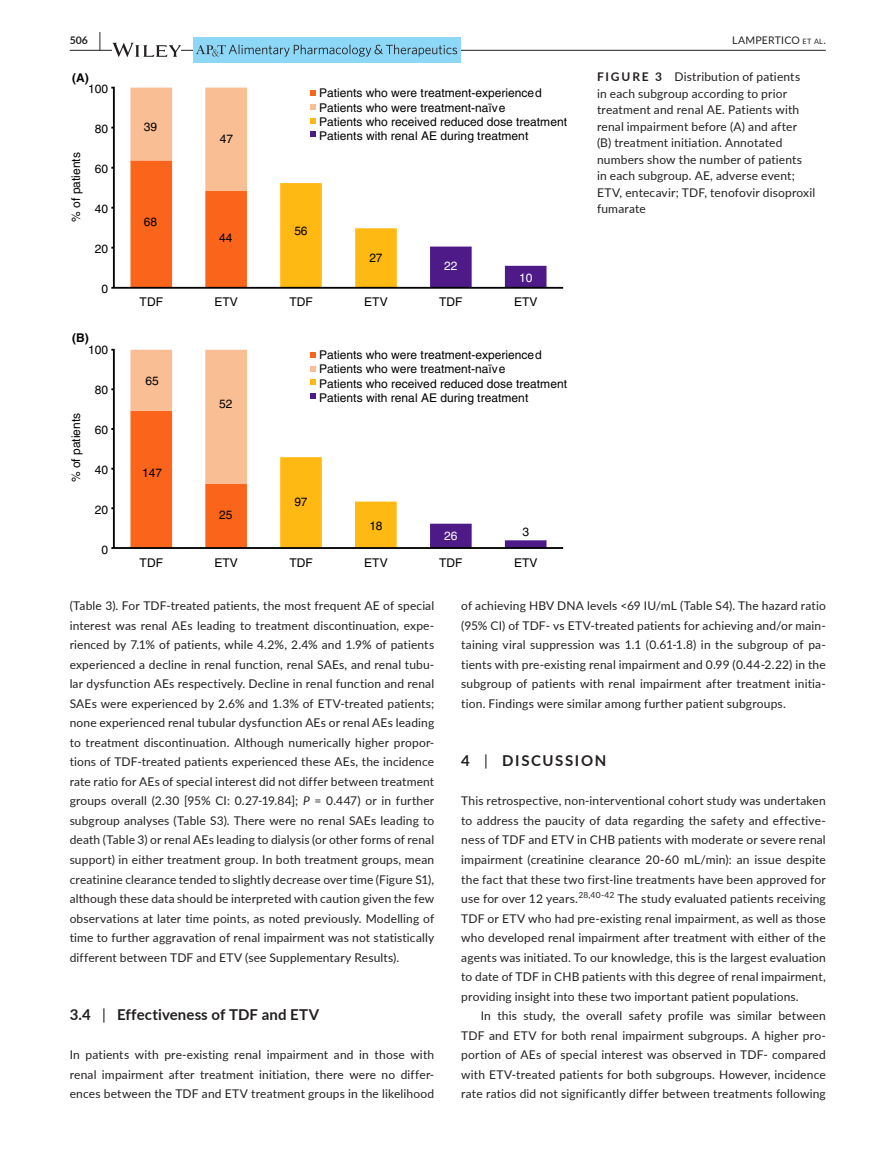
<style>
.page{position:relative;width:893px;height:1174px;background:#fff}
.page>*{position:absolute;margin:0;border:0;box-sizing:border-box;transform-origin:0 0}
.t1{font:700 15px "Lato";letter-spacing:.01em;color:#231f20}
.t2{font:700 15px "Lato";letter-spacing:.11em;color:#231f20}
.t3{font:12px/19.5px "Lato";letter-spacing:.015em;color:#231f20;text-align:justify}
.t4{font:12px/14.4px "Helvetica";color:#010101}
.t5{font:700 12px "Helvetica";color:#010101}
.t6{font:12px "Helvetica";color:#fff}
.t7{font:10.5px "Lato";letter-spacing:.015em;color:#231f20}
.t8{font:700 10.5px "Lato";color:#231f20}
.s1{font-size:19.5px}
.s2{font-size:7.35px}
.s3{font-weight:700}
.s4{font-style:italic}
.s5{font-weight:400}
</style>
<div class="page">
<hr style="left:70px;top:50px;width:756px;height:1px;background:#231f20">
<svg style="left:112px;top:43px;width:69px;height:14px"></svg>
<div style="left:193px;top:38px;width:267px;height:25px;background:#8dd7f7"></div>
<svg style="left:196px;top:44px;width:261px;height:13px"></svg>
<svg style="left:310px;top:91px;width:6px;height:5px"></svg>
<svg style="left:310px;top:104px;width:6px;height:5px"></svg>
<svg style="left:310px;top:118px;width:6px;height:5px"></svg>
<svg style="left:310px;top:131px;width:6px;height:5px"></svg>
<svg style="left:130px;top:88px;width:117px;height:199px"></svg>
<svg style="left:280px;top:183px;width:117px;height:104px"></svg>
<svg style="left:430px;top:246px;width:116px;height:41px"></svg>
<svg style="left:111px;top:86px;width:5px;height:203px"></svg>
<hr style="left:114px;top:287px;width:449px;height:2px;background:#000">
<svg style="left:310px;top:352px;width:6px;height:5px"></svg>
<svg style="left:310px;top:366px;width:6px;height:5px"></svg>
<svg style="left:310px;top:380px;width:6px;height:5px"></svg>
<svg style="left:310px;top:393px;width:6px;height:5px"></svg>
<svg style="left:130px;top:350px;width:117px;height:197px"></svg>
<svg style="left:280px;top:457px;width:117px;height:90px"></svg>
<svg style="left:430px;top:523px;width:116px;height:24px"></svg>
<svg style="left:111px;top:348px;width:4px;height:201px"></svg>
<hr style="left:114px;top:547px;width:449px;height:2px;background:#000">
<p class="t8" style="left:70px;top:33px;width:33px">506 <span class="s1">|</span></p>
<p class="t7" style="left:732px;top:33px;width:95px">LAMPERTICO <span class="s2">et al</span>.</p>
<p class="t5" style="left:72px;top:70px;width:18px">(A)</p>
<p class="t4" style="left:88px;top:82px;width:22px">100</p>
<p class="t4" style="left:95px;top:122px;width:15px">80</p>
<p class="t4" style="left:95px;top:162px;width:15px">60</p>
<p class="t4" style="left:95px;top:202px;width:15px">40</p>
<p class="t4" style="left:95px;top:242px;width:15px">20</p>
<p class="t4" style="left:102px;top:282px;width:8px">0</p>
<p class="t4" style="left:69px;top:222px;width:71px;rotate:-90deg">% of patients</p>
<p class="t5" style="left:72px;top:331px;width:18px">(B)</p>
<p class="t4" style="left:88px;top:342px;width:22px">100</p>
<p class="t4" style="left:95px;top:382px;width:15px">80</p>
<p class="t4" style="left:95px;top:422px;width:15px">60</p>
<p class="t4" style="left:95px;top:462px;width:15px">40</p>
<p class="t4" style="left:95px;top:502px;width:15px">20</p>
<p class="t4" style="left:102px;top:542px;width:8px">0</p>
<p class="t4" style="left:69px;top:482px;width:71px;rotate:-90deg">% of patients</p>
<p class="t4" style="left:144px;top:120px;width:15px">39</p>
<p class="t4" style="left:144px;top:215px;width:15px">68</p>
<p class="t4" style="left:220px;top:132px;width:15px">47</p>
<p class="t4" style="left:219px;top:231px;width:15px">44</p>
<p class="t4" style="left:319px;top:86px;width:249px">Patients who were treatment-experienced Patients who were treatment-naïve<br>Patients who received reduced dose treatment Patients with renal AE during treatment</p>
<p class="t4" style="left:294px;top:224px;width:15px">56</p>
<p class="t4" style="left:369px;top:251px;width:15px">27</p>
<p class="t6" style="left:444px;top:259px;width:15px">22</p>
<p class="t6" style="left:519px;top:270px;width:15px">10</p>
<p class="t4" style="left:140px;top:295px;width:25px">TDF</p>
<p class="t4" style="left:214px;top:295px;width:25px">ETV</p>
<p class="t4" style="left:289px;top:295px;width:25px">TDF</p>
<p class="t4" style="left:364px;top:295px;width:25px">ETV</p>
<p class="t4" style="left:439px;top:295px;width:25px">TDF</p>
<p class="t4" style="left:514px;top:295px;width:25px">ETV</p>
<p class="t4" style="left:145px;top:373px;width:15px">65</p>
<p class="t4" style="left:142px;top:465px;width:21px">147</p>
<p class="t4" style="left:219px;top:397px;width:15px">52</p>
<p class="t4" style="left:219px;top:508px;width:15px">25</p>
<p class="t4" style="left:319px;top:347px;width:249px">Patients who were treatment-experienced Patients who were treatment-naïve<br>Patients who received reduced dose treatment Patients with renal AE during treatment</p>
<p class="t4" style="left:294px;top:494px;width:15px">97</p>
<p class="t4" style="left:369px;top:518px;width:15px">18</p>
<p class="t6" style="left:444px;top:529px;width:15px">26</p>
<p class="t4" style="left:522px;top:525px;width:8px">3</p>
<p class="t4" style="left:140px;top:555px;width:25px">TDF</p>
<p class="t4" style="left:214px;top:555px;width:25px">ETV</p>
<p class="t4" style="left:289px;top:555px;width:25px">TDF</p>
<p class="t4" style="left:364px;top:555px;width:25px">ETV</p>
<p class="t4" style="left:439px;top:555px;width:25px">TDF</p>
<p class="t4" style="left:514px;top:555px;width:25px">ETV</p>
<p class="t3" style="left:597px;top:68px;width:220px;line-height:16.5px;text-align:left"><span class="s3">FIGURE 3</span> Distribution of patients<br>in each subgroup according to prior treatment and renal AE. Patients with renal impairment before (A) and after<br>(B) treatment initiation. Annotated numbers show the number of patients<br>in each subgroup. AE, adverse event; ETV, entecavir; TDF, tenofovir disoproxil fumarate</p>
<p class="t3" style="left:70px;top:596px;width:366px">(Table 3). For TDF-treated patients, the most frequent AE of special interest was renal AEs leading to treatment discontinuation, expe&shy;rienced by 7.1% of patients, while 4.2%, 2.4% and 1.9% of patients experienced a decline in renal function, renal SAEs, and renal tubu&shy;lar dysfunction AEs respectively. Decline in renal function and renal SAEs were experienced by 2.6% and 1.3% of ETV-treated patients; none experienced renal tubular dysfunction AEs or renal AEs leading to treatment discontinuation. Although numerically higher propor&shy;tions of TDF-treated patients experienced these AEs, the incidence rate ratio for AEs of special interest did not differ between treatment groups overall (2.30 [95% CI: 0.27-19.84]; <span class="s4">P</span> = 0.447) or in further subgroup analyses (Table S3). There were no renal SAEs leading to death (Table 3) or renal AEs leading to dialysis (or other forms of renal support) in either treatment group. In both treatment groups, mean creatinine clearance tended to slightly decrease over time (Figure S1), although these data should be interpreted with caution given the few observations at later time points, as noted previously. Modelling of time to further aggravation of renal impairment was not statistically different between TDF and ETV (see Supplementary Results).</p>
<p class="t1" style="left:70px;top:1003px;width:251px">3.4 <span class="s5">|</span> Effectiveness of TDF and ETV</p>
<p class="t3" style="left:70px;top:1044px;width:366px">In patients with pre-existing renal impairment and in those with renal impairment after treatment initiation, there were no differ&shy;ences between the TDF and ETV treatment groups in the likelihood</p>
<p class="t3" style="left:461px;top:596px;width:366px">of achieving HBV DNA levels &lt;69 IU/mL (Table S4). The hazard ratio (95% CI) of TDF- vs ETV-treated patients for achieving and/or main&shy;taining viral suppression was 1.1 (0.61-1.8) in the subgroup of pa&shy;tients with pre-existing renal impairment and 0.99 (0.44-2.22) in the subgroup of patients with renal impairment after treatment initia&shy;tion. Findings were similar among further patient subgroups.</p>
<p class="t2" style="left:461px;top:750px;width:147px">4 <span class="s5">|</span> DISCUSSION</p>
<p class="t3" style="left:461px;top:791px;width:366px">This retrospective, non-interventional cohort study was undertaken to address the paucity of data regarding the safety and effective&shy;ness of TDF and ETV in CHB patients with moderate or severe renal impairment (creatinine clearance 20-60 mL/min): an issue despite the fact that these two first-line treatments have been approved for use for over 12 years.<sup>28,40-42</sup> The study evaluated patients receiving TDF or ETV who had pre-existing renal impairment, as well as those who developed renal impairment after treatment with either of the agents was initiated. To our knowledge, this is the largest evaluation to date of TDF in CHB patients with this degree of renal impairment, providing insight into these two important patient populations.</p>
<p class="t3" style="left:461px;top:1005px;width:366px;text-indent:20px">In this study, the overall safety profile was similar between TDF and ETV for both renal impairment subgroups. A higher pro&shy;portion of AEs of special interest was observed in TDF- compared with ETV-treated patients for both subgroups. However, incidence rate ratios did not significantly differ between treatments following</p>
</div>
